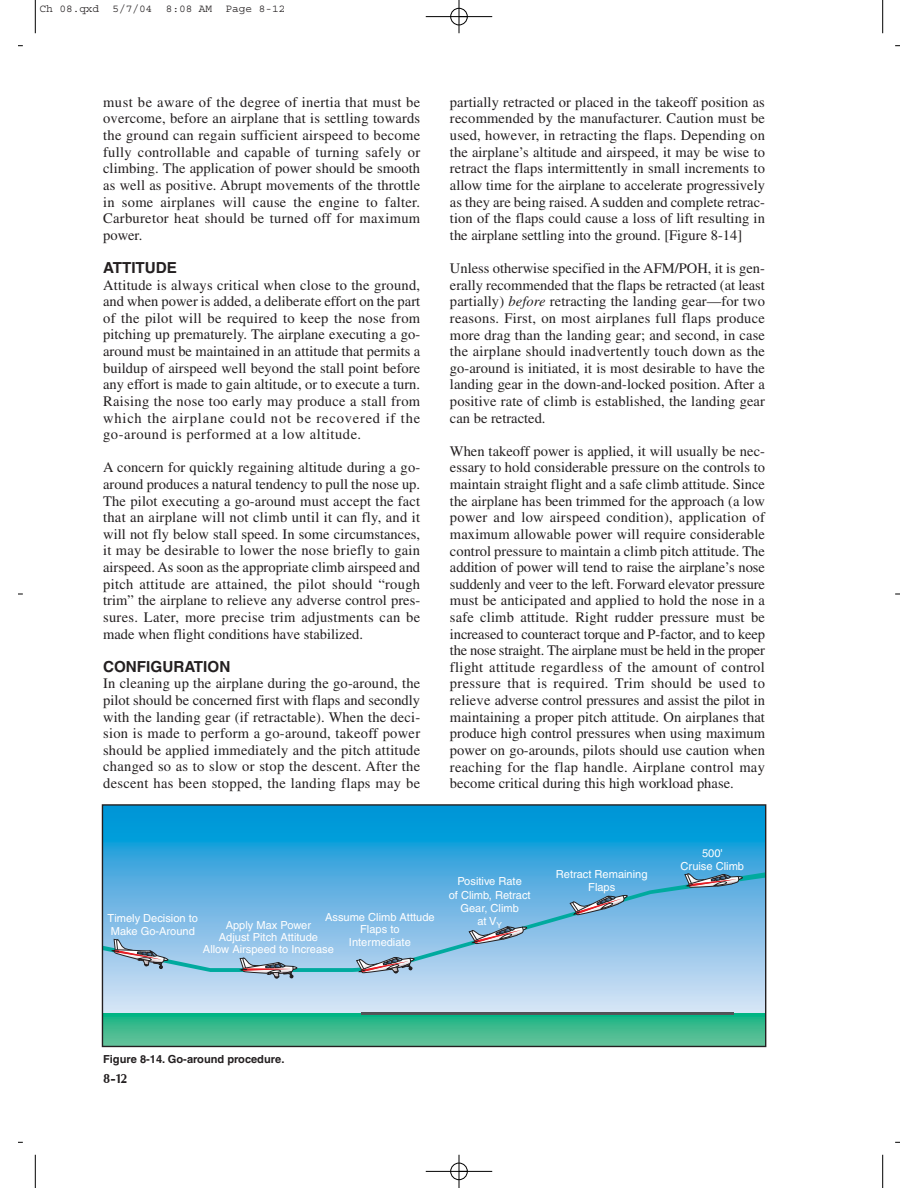
<style>
.page{position:relative;width:918px;height:1188px;background:#fff}
.page>*{position:absolute;margin:0;border:0;box-sizing:border-box;transform-origin:0 0}
.t1{font:700 15.3px "Helvetica";color:#231f20}
.t2{font:14.55px/16.6px "Times";letter-spacing:.005em;color:#231f20;text-align:justify}
.t3{font:14.55px "Rubino Sans ICG Fill";color:#231f20}
.t4{font:11.1px/12.5px "Helvetica";color:#fff;text-align:center}
.t5{font:700 11.1px "Helvetica";color:#231f20}
.t6{font:11.1px "Courier";color:#231f20}
.s1{font-style:italic}
</style>
<div class="page">
<svg style="left:104px;top:806px;width:660px;height:208px;background:#56b5e2"></svg>
<svg style="left:104px;top:1014px;width:660px;height:31px;background:#3eb98e"></svg>
<hr style="left:361px;top:1012px;width:373px;height:2px;background:#4e5357">
<svg style="left:104px;top:872px;width:660px;height:100px;background:#7cbbe4"></svg>
<svg style="left:684px;top:873px;width:59px;height:15px"></svg>
<svg style="left:570px;top:895px;width:58px;height:20px"></svg>
<svg style="left:469px;top:927px;width:58px;height:17px"></svg>
<svg style="left:356px;top:957px;width:59px;height:16px"></svg>
<svg style="left:240px;top:953px;width:57px;height:37px;background:#a4b7cc"></svg>
<svg style="left:112px;top:939px;width:56px;height:30px;background:#95abc2"></svg>
<div style="left:102px;top:804px;width:664px;height:243px;border:1px solid #231f20"></div>
<hr style="left:35px;top:0;width:1px;height:33px;background:#000">
<hr style="left:882px;top:0;width:1px;height:33px;background:#000">
<hr style="left:35px;top:1155px;width:1px;height:33px;background:#000">
<hr style="left:882px;top:1155px;width:1px;height:33px;background:#000">
<div style="left:450px;top:8px;width:18px;height:17px;border:1px solid #fff;border-radius:50%"></div>
<div style="left:450px;top:1163px;width:18px;height:17px;border:1px solid #fff;border-radius:50%"></div>
<hr style="left:426px;top:16px;width:66px;height:1px;background:#000">
<hr style="left:426px;top:1171px;width:66px;height:1px;background:#000">
<hr style="left:459px;top:0;width:1px;height:33px;background:#000">
<hr style="left:459px;top:1155px;width:1px;height:33px;background:#000">
<div style="left:451px;top:8px;width:16px;height:17px;border:1px solid #000;border-radius:50%"></div>
<div style="left:451px;top:1163px;width:16px;height:17px;border:1px solid #000;border-radius:50%"></div>
<p class="t6" style="left:39px;top:5px;width:247px">Ch 08.qxd 5/7/04 8:08 AM Page 8-12</p>
<p class="t2" style="left:103px;top:95px;width:319px">must be aware of the degree of inertia that must be overcome, before an airplane that is settling towards the ground can regain sufficient airspeed to become fully controllable and capable of turning safely or climbing. The application of power should be smooth as well as positive. Abrupt movements of the throttle in some airplanes will cause the engine to falter.<br>Carburetor heat should be turned off for maximum power.</p>
<p class="t1" style="left:103px;top:262px;width:75px">ATTITUDE</p>
<p class="t2" style="left:103px;top:278px;width:319px">Attitude is always critical when close to the ground, and when power is added, a deliberate effort on the part of the pilot will be required to keep the nose from pitching up prematurely. The airplane executing a go&shy;around must be maintained in an attitude that permits a buildup of airspeed well beyond the stall point before any effort is made to gain altitude, or to execute a turn.<br>Raising the nose too early may produce a stall from which the airplane could not be recovered if the go-around is performed at a low altitude.</p>
<p class="t2" style="left:103px;top:461px;width:319px">A concern for quickly regaining altitude during a go&shy;around produces a natural tendency to pull the nose up.<br>The pilot executing a go-around must accept the fact that an airplane will not climb until it can fly, and it will not fly below stall speed. In some circumstances, it may be desirable to lower the nose briefly to gain airspeed. As soon as the appropriate climb airspeed and pitch attitude are attained, the pilot should “rough trim” the airplane to relieve any adverse control pres&shy;sures. Later, more precise trim adjustments can be made when flight conditions have stabilized.</p>
<p class="t1" style="left:103px;top:661px;width:129px">CONFIGURATION</p>
<p class="t2" style="left:103px;top:677px;width:319px">In cleaning up the airplane during the go-around, the pilot should be concerned first with flaps and secondly with the landing gear (if retractable). When the deci&shy;sion is made to perform a go-around, takeoff power should be applied immediately and the pitch attitude changed so as to slow or stop the descent. After the descent has been stopped, the landing flaps may be</p>
<p class="t2" style="left:450px;top:95px;width:317px">partially retracted or placed in the takeoff position as recommended by the manufacturer. Caution must be used, however, in retracting the flaps. Depending on the airplane’s altitude and airspeed, it may be wise to retract the flaps intermittently in small increments to allow time for the airplane to accelerate progressively as they are being raised. A sudden and complete retrac&shy;tion of the flaps could cause a loss of lift resulting in the airplane settling into the ground. [Figure 8-14]</p>
<p class="t2" style="left:450px;top:261px;width:317px">Unless otherwise specified in the AFM/POH, it is gen&shy;erally recommended that the flaps be retracted (at least partially) <span class="s1">before</span> retracting the landing gear—for two reasons. First, on most airplanes full flaps produce more drag than the landing gear; and second, in case the airplane should inadvertently touch down as the go-around is initiated, it is most desirable to have the landing gear in the down-and-locked position. After a positive rate of climb is established, the landing gear can be retracted.</p>
<p class="t2" style="left:450px;top:444px;width:317px">When takeoff power is applied, it will usually be nec&shy;essary to hold considerable pressure on the controls to maintain straight flight and a safe climb attitude. Since the airplane has been trimmed for the approach (a low power and low airspeed condition), application of maximum allowable power will require considerable control pressure to maintain a climb pitch attitude. The addition of power will tend to raise the airplane’s nose suddenly and veer to the left. Forward elevator pressure must be anticipated and applied to hold the nose in a safe climb attitude. Right rudder pressure must be increased to counteract torque and P-factor, and to keep the nose straight. The airplane must be held in the proper flight attitude regardless of the amount of control pressure that is required. Trim should be used to relieve adverse control pressures and assist the pilot in maintaining a proper pitch attitude. On airplanes that produce high control pressures when using maximum power on go-arounds, pilots should use caution when reaching for the flap handle. Airplane control may become critical during this high workload phase.</p>
<p class="t4" style="left:325px;top:912px;width:111px">Assume Climb Atttude<br>Flaps to<br>Intermediate</p>
<p class="t4" style="left:108px;top:913px;width:92px;text-align:left">Timely Decision to<br>Make Go-Around</p>
<p class="t4" style="left:203px;top:919px;width:132px">Apply Max Power<br>Adjust Pitch Attitude<br>Allow Airspeed to Increase</p>
<p class="t4" style="left:449px;top:876px;width:83px;line-height:13.2px">Positive Rate<br>of Climb, Retract<br>Gear, Climb<br>at V<sub>Y</sub></p>
<p class="t4" style="left:556px;top:869px;width:93px;line-height:13.2px">Retract Remaining<br>Flaps</p>
<p class="t4" style="left:681px;top:847px;width:65px;line-height:13px">500'<br>Cruise Climb</p>
<p class="t5" style="left:103px;top:1055px;width:183px">Figure 8-14. Go-around procedure.</p>
<p class="t3" style="left:103px;top:1070px;width:25px">8-12</p>
</div>
